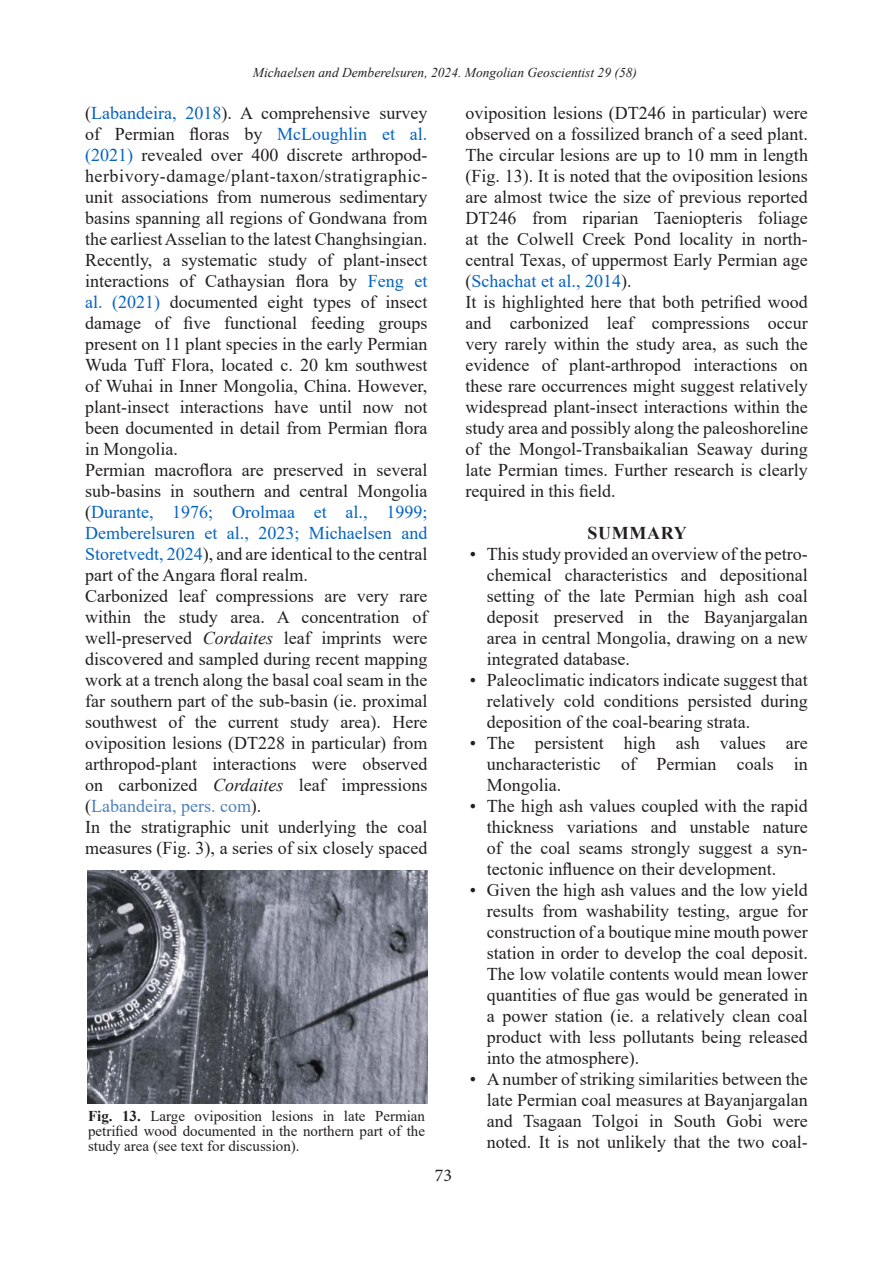
<style>
.page{position:relative;width:893px;height:1263px;background:#fff}
.page>*{position:absolute;margin:0;border:0;box-sizing:border-box;transform-origin:0 0}
.t1{font:18px/21px "Times New Roman";color:#221f1f;text-align:justify}
.t2{font:700 18px "Times New Roman";letter-spacing:.035em;color:#221f1f}
.t3{font:18px "Minion Pro";color:#221f1f}
.t4{font:15px/15px "Times New Roman";color:#221f1f;text-align:justify}
.t5{font:italic 13.5px "Times New Roman";color:#221f1f}
.s1{color:#0563c1}
.s2{font-style:italic}
.s3{color:#4f81bd}
.s4{font-weight:700}
</style>
<div class="page">
<img style="left:88px;top:870px;width:339px;height:233px">
<p class="t5" style="left:253px;top:67px;width:386px">Michaelsen and Demberelsuren, 2024. Mongolian Geoscientist 29 (58)</p>
<p class="t1" style="left:85px;top:104px;width:344px;text-align:left">(<span class="s1">Labandeira, 2018</span>). A comprehensive survey of Permian floras by <span class="s1">McLoughlin et al. (2021)</span> revealed over 400 discrete arthropod&shy;herbivory-damage/plant-taxon/stratigraphic&shy;unit associations from numerous sedimentary basins spanning all regions of Gondwana from the earliest Asselian to the latest Changhsingian.<br>Recently, a systematic study of plant-insect interactions of Cathaysian flora by <span class="s1">Feng et al. (2021)</span> documented eight types of insect damage of five functional feeding groups present on 11 plant species in the early Permian Wuda Tuff Flora, located c. 20 km southwest of Wuhai in Inner Mongolia, China. However, plant-insect interactions have until now not been documented in detail from Permian flora in Mongolia.<br>Permian macroflora are preserved in several sub-basins in southern and central Mongolia (<span class="s1">Durante, 1976; Orolmaa et al., 1999; Demberelsuren et al., 2023; Michaelsen and Storetvedt, 2024</span>), and are identical to the central part of the Angara floral realm.<br>Carbonized leaf compressions are very rare within the study area. A concentration of well-preserved <span class="s2">Cordaites</span> leaf imprints were discovered and sampled during recent mapping work at a trench along the basal coal seam in the far southern part of the sub-basin (ie. proximal southwest of the current study area). Here oviposition lesions (DT228 in particular) from arthropod-plant interactions were observed on carbonized <span class="s2">Cordaites</span> leaf impressions (<span class="s3">Labandeira, pers. com</span>).<br>In the stratigraphic unit underlying the coal measures (Fig. 3), a series of six closely spaced</p>
<p class="t1" style="left:466px;top:104px;width:344px;text-align:left">oviposition lesions (DT246 in particular) were observed on a fossilized branch of a seed plant.<br>The circular lesions are up to 10 mm in length (Fig. 13). It is noted that the oviposition lesions are almost twice the size of previous reported DT246 from riparian Taeniopteris foliage at the Colwell Creek Pond locality in north&shy;central Texas, of uppermost Early Permian age (<span class="s1">Schachat et al., 2014</span>).<br>It is highlighted here that both petrified wood and carbonized leaf compressions occur very rarely within the study area, as such the evidence of plant-arthropod interactions on these rare occurrences might suggest relatively widespread plant-insect interactions within the study area and possibly along the paleoshoreline of the Mongol-Transbaikalian Seaway during late Permian times. Further research is clearly required in this field.</p>
<p class="t2" style="left:587px;top:527px;width:101px">SUMMARY</p>
<p class="t1" style="left:487px;top:545px;width:323px;text-indent:-17px">• This study provided an overview of the petro&shy;chemical characteristics and depositional setting of the late Permian high ash coal deposit preserved in the Bayanjargalan area in central Mongolia, drawing on a new integrated database.</p>
<p class="t1" style="left:487px;top:671px;width:323px;text-indent:-17px">• Paleoclimatic indicators indicate suggest that relatively cold conditions persisted during deposition of the coal-bearing strata.</p>
<p class="t1" style="left:487px;top:734px;width:323px;text-indent:-17px">• The persistent high ash values are uncharacteristic of Permian coals in Mongolia.</p>
<p class="t1" style="left:487px;top:797px;width:323px;text-indent:-17px">• The high ash values coupled with the rapid thickness variations and unstable nature of the coal seams strongly suggest a syn&shy;tectonic influence on their development.</p>
<p class="t1" style="left:487px;top:881px;width:323px;text-indent:-17px">• Given the high ash values and the low yield results from washability testing, argue for construction of a boutique mine mouth power station in order to develop the coal deposit.<br>The low volatile contents would mean lower quantities of flue gas would be generated in a power station (ie. a relatively clean coal product with less pollutants being released into the atmosphere).</p>
<p class="t1" style="left:487px;top:1070px;width:323px;text-indent:-17px">• A number of striking similarities between the late Permian coal measures at Bayanjargalan and Tsagaan Tolgoi in South Gobi were noted. It is not unlikely that the two coal-</p>
<p class="t4" style="left:88px;top:1109px;width:338px"><span class="s4">Fig. 13.</span> Large oviposition lesions in late Permian petrified wood documented in the northern part of the study area (see text for discussion).</p>
<p class="t3" style="left:435px;top:1164px;width:19px">73</p>
</div>
